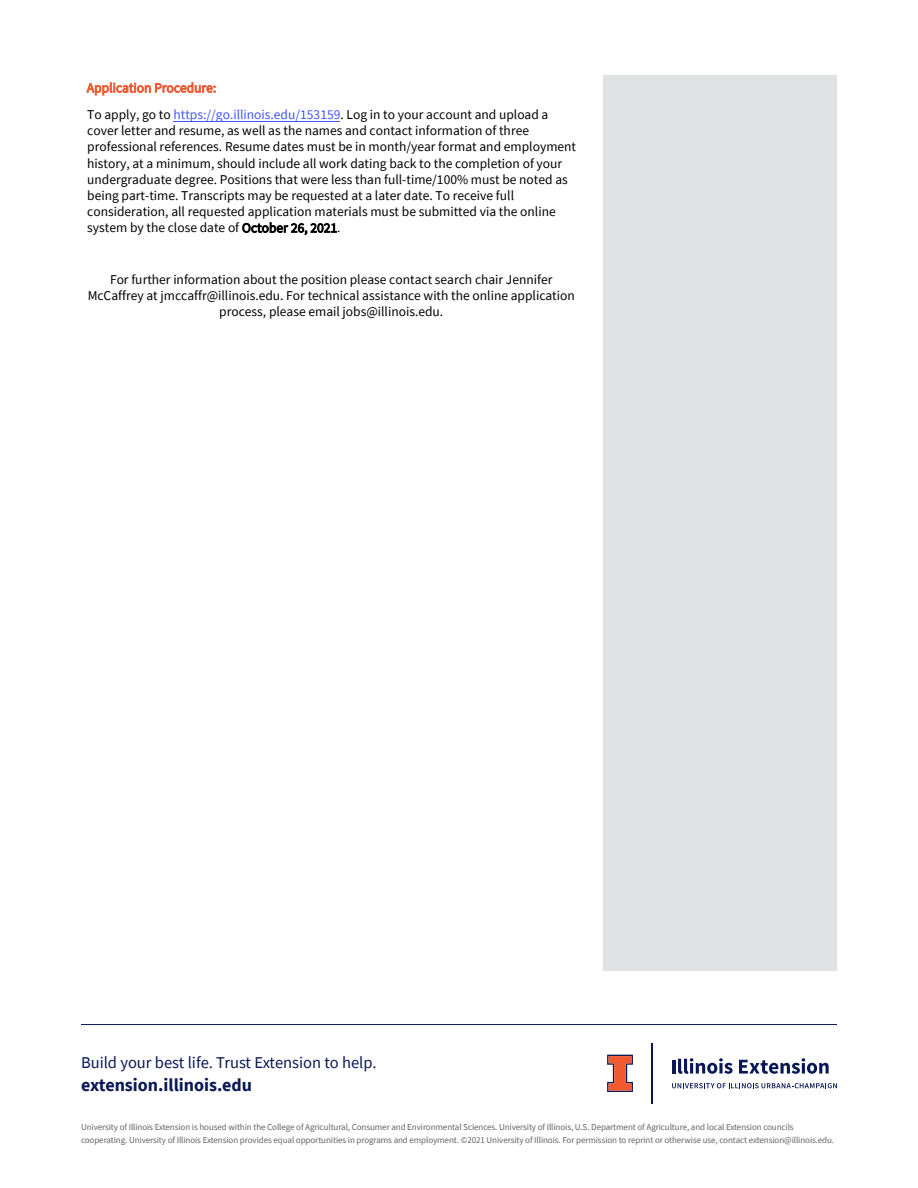
<style>
.page{position:relative;width:918px;height:1188px;background:#fff}
.page>*{position:absolute;margin:0;border:0;box-sizing:border-box;transform-origin:0 0}
.Body_Copy{font:700 18px "Source Sans Pro";color:#091855}
.Body_Copy-2{font:16.5px "Source Sans Pro";color:#091855}
.t1{font:13.5px/16.2px "Source Sans Pro";color:#000}
.t2{font:9px/13.5px "Source Sans Pro";letter-spacing:-.01em;color:#636366}
.s1{color:#f15a31}
.s2{color:#4055ff}
.s3{font-style:inherit}
</style>
<div class="page">
<hr style="left:81px;top:1024px;width:756px;height:1px;background:#091855">
<svg style="left:607px;top:1055px;width:26px;height:37px"></svg>
<hr style="left:652px;top:1043px;width:1px;height:60px;background:#091855">
<hr style="left:672px;top:1060px;width:3px;height:14px;background:#091855">
<svg style="left:678px;top:1058px;width:55px;height:16px"></svg>
<svg style="left:739px;top:1058px;width:90px;height:16px"></svg>
<svg style="left:672px;top:1083px;width:165px;height:5px"></svg>
<div style="left:603px;top:76px;width:234px;height:895px;background:#e1e2e4"></div>
<hr style="left:174px;top:121px;width:166px;height:1px;background:#4055ff">
<p class="t1" style="left:87px;top:74px;width:463px;line-height:26.7px"><span class="s1">Application Procedure:<br></span>To apply, go to <span class="s2">https://go.illinois.edu/</span><span class="s2">153159</span>. Log in to your account and upload a</p>
<p class="t1" style="left:87px;top:122px;width:490px">cover letter and resume, as well as the names and contact information of three professional references. Resume dates must be in month/year format and employment history, at a minimum, should include all work dating back to the completion of your undergraduate degree. Positions that were less than full-time/100% must be noted as being part-time. Transcripts may be requested at a later date. To receive full consideration, all requested application materials must be submitted via the online system by the close date of <span class="s3">October 26,</span> 2021.</p>
<p class="t1" style="left:88px;top:271px;width:489px;text-align:center">For further information about the position please contact search chair <span class="s3">Jennifer<br>McCaffrey</span> at <span class="s3">jmccaffr</span>@illinois.edu. For technical assistance with the online application process, please email jobs@illinois.edu.</p>
<p class="Body_Copy-2" style="left:81px;top:1052px;width:297px">Build your best life. Trust Extension to help.</p>
<p class="Body_Copy" style="left:81px;top:1073px;width:173px">extension.illinois.edu</p>
<p class="t2" style="left:81px;top:1120px;width:755px">University of Illinois Extension is housed within the College of Agricultural, Consumer and Environmental Sciences. University of Illinois, U.S. Department of Agriculture, and local Extension councils cooperating. University of Illinois Extension provides equal opportunities in programs and employment. ©2021 University of Illinois. For permission to reprint or otherwise use, contact extension@illinois.edu.</p>
</div>
